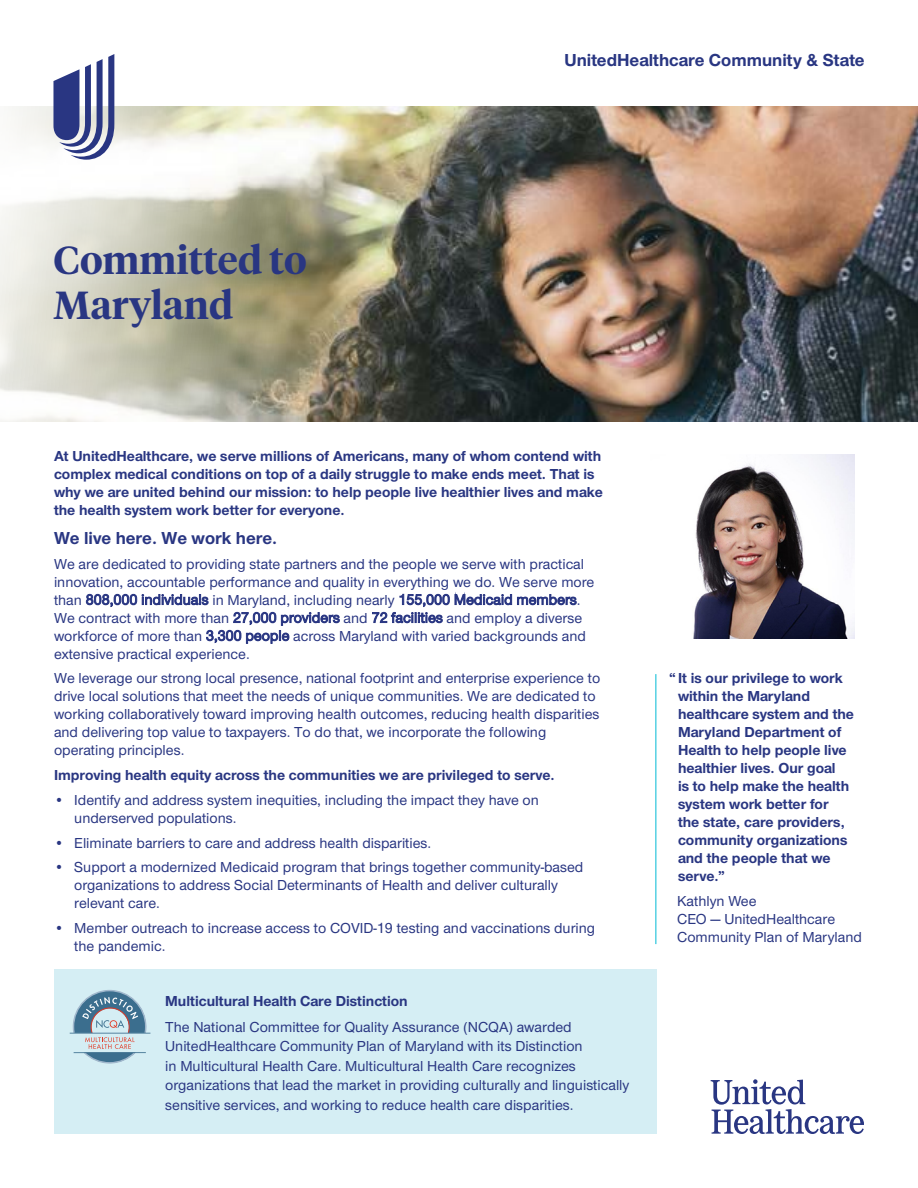
<style>
.page{position:relative;width:918px;height:1188px;background:#fff}
.page>*{position:absolute;margin:0;border:0;box-sizing:border-box;transform-origin:0 0}
.t1{font:600 39px/45px "UHC Serif Headline";color:#293682}
.t2{font:700 18px "UHC Sans";color:#293682}
.t3{font:500 15px/18px "UHC Sans";color:#293682}
.t4{font:700 15px/18px "UHC Sans";color:#293682}
</style>
<div class="page">
<img style="left:0;top:107px;width:918px;height:314px">
<div style="left:54px;top:970px;width:602px;height:164px;background:#d5eef4"></div>
<img style="left:693px;top:454px;width:162px;height:185px">
<svg style="left:711px;top:1079px;width:153px;height:55px"></svg>
<svg style="left:53px;top:54px;width:61px;height:106px"></svg>
<hr style="left:70px;top:1033px;width:80px;height:1px;background:#3b6e8e">
<svg style="left:73px;top:990px;width:73px;height:74px"></svg>
<hr style="left:656px;top:674px;width:1px;height:270px;background:#00bad5">
<h1 class="t1" style="left:53px;top:236px;width:255px">Committed to<br>Maryland</h1>
<p class="t2" style="left:564px;top:48px;width:302px">UnitedHealthcare Community &amp; State</p>
<p class="t4" style="left:54px;top:447px;width:550px">At UnitedHealthcare, we serve millions of Americans, many of whom contend with complex medical conditions on top of a daily struggle to make ends meet. That is why we are united behind our mission: to help people live healthier lives and make the health system work better for everyone.</p>
<p class="t2" style="left:54px;top:526px;width:225px">We live here. We work here.</p>
<p class="t3" style="left:54px;top:554px;width:542px">We are dedicated to providing state partners and the people we serve with practical innovation, accountable performance and quality in everything we do. We serve more than 808,000 individuals in Maryland, including nearly 155,000 Medicaid members.<br>We contract with more than 27,000 providers and 72 facilities and employ a diverse workforce of more than 3,300 people across Maryland with varied backgrounds and extensive practical experience.</p>
<p class="t3" style="left:54px;top:669px;width:548px">We leverage our strong local presence, national footprint and enterprise experience to drive local solutions that meet the needs of unique communities. We are dedicated to working collaboratively toward improving health outcomes, reducing health disparities and delivering top value to taxpayers. To do that, we incorporate the following operating principles.</p>
<p class="t4" style="left:54px;top:766px;width:502px">Improving health equity across the communities we are privileged to serve.</p>
<p class="t3" style="left:74px;top:790px;width:466px;text-indent:-20px">• Identify and address system inequities, including the impact they have on underserved populations.</p>
<p class="t3" style="left:54px;top:833px;width:379px">• Eliminate barriers to care and address health disparities.</p>
<p class="t3" style="left:74px;top:858px;width:511px;text-indent:-20px">• Support a modernized Medicaid program that brings together community-based organizations to address Social Determinants of Health and deliver culturally relevant care.</p>
<p class="t3" style="left:74px;top:918px;width:522px;text-indent:-20px">• Member outreach to increase access to COVID-19 testing and vaccinations during the pandemic.</p>
<p class="t4" style="left:165px;top:991px;width:244px">Multicultural Health Care Distinction</p>
<p class="t3" style="left:165px;top:1016px;width:466px;line-height:19.5px">The National Committee for Quality Assurance (NCQA) awarded UnitedHealthcare Community Plan of Maryland with its Distinction<br>in Multicultural Health Care. Multicultural Health Care recognizes organizations that lead the market in providing culturally and linguistically sensitive services, and working to reduce health care disparities.</p>
<p class="t4" style="left:678px;top:669px;width:178px;text-indent:-9px">“ It is our privilege to work within the Maryland healthcare system and the<br>Maryland Department of<br>Health to help people live healthier lives. Our goal<br>is to help make the health system work better for<br>the state, care providers, community organizations and the people that we serve.”</p>
<p class="t3" style="left:677px;top:891px;width:186px">Kathlyn Wee<br>CEO — UnitedHealthcare<br>Community Plan of Maryland</p>
</div>
